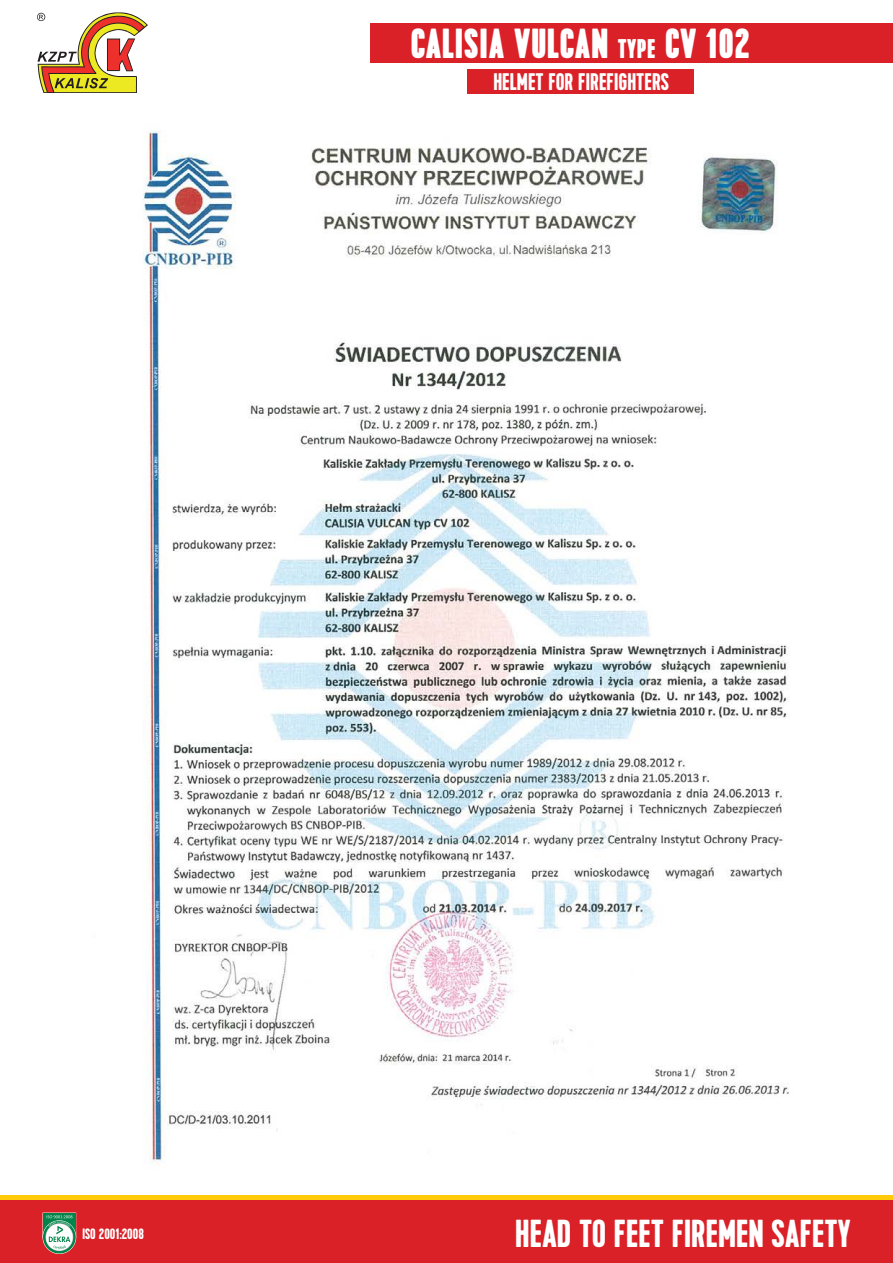
<style>
.page{position:relative;width:893px;height:1263px;background:#fff}
.page>*{position:absolute;margin:0;border:0;box-sizing:border-box;transform-origin:0 0}
.t1{font:800 42px "Kapra";letter-spacing:.01em;color:#fff}
.t2{font:700 39px "Kapra";color:#fff}
.t3{font:700 24px "Kapra";color:#fff}
.t4{font:700 15px "Kapra";color:#fff}
.s1{font-size:27px}
</style>
<div class="page">
<div style="left:0;top:1195px;width:893px;height:68px;background:#feca0a"></div>
<div style="left:0;top:1200px;width:893px;height:63px;background:#da2128"></div>
<div style="left:43px;top:1213px;width:33px;height:24px;background:#03844a"></div>
<div style="left:43px;top:1220px;width:33px;height:34px;border:1px solid #fff;border-radius:50%"></div>
<svg style="left:43px;top:1221px;width:33px;height:32px"></svg>
<div style="left:46px;top:1223px;width:27px;height:28px;border:1px solid #bcbdc0;border-radius:50%"></div>
<svg style="left:46px;top:1224px;width:27px;height:26px"></svg>
<svg style="left:47px;top:1215px;width:25px;height:34px"></svg>
<svg style="left:37px;top:12px;width:111px;height:81px"></svg>
<div style="left:370px;top:23px;width:523px;height:40px;background:#da2128"></div>
<div style="left:468px;top:69px;width:226px;height:25px;background:#da2128"></div>
<img style="left:143px;top:130px;width:646px;height:1035px">
<p class="t1" style="left:410px;top:19px;width:341px">CALISIA VULCAN <span class="s1">TYPE</span> CV 102</p>
<p class="t3" style="left:493px;top:68px;width:177px">HELMET FOR FIREFIGHTERS</p>
<p class="t4" style="left:82px;top:1225px;width:63px">ISO 2001:2008</p>
<p class="t2" style="left:515px;top:1211px;width:337px">HEAD TO FEET FIREMEN SAFETY</p>
</div>
